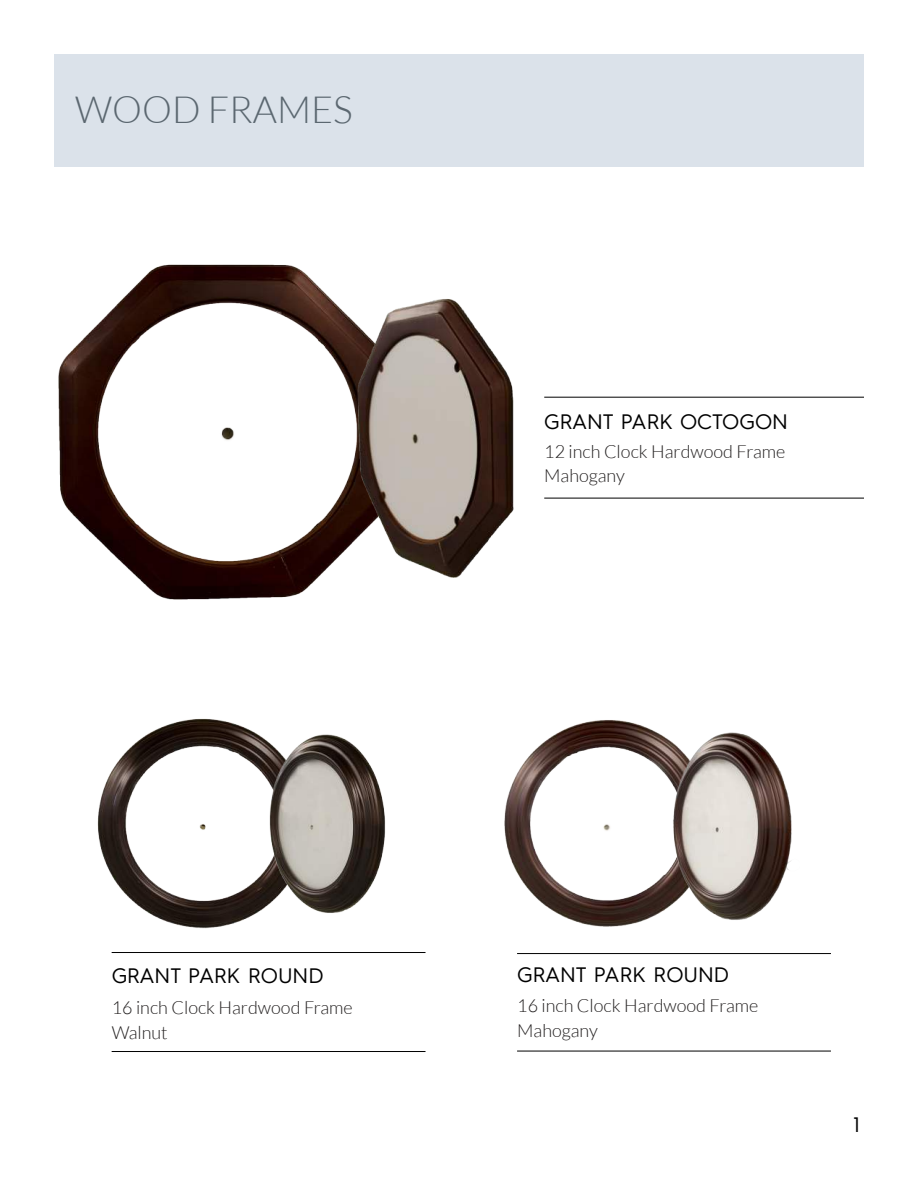
<style>
.page{position:relative;width:918px;height:1188px;background:#fff}
.page>*{position:absolute;margin:0;border:0;box-sizing:border-box;transform-origin:0 0}
.t1{font:300 37.5px "Lato";color:#5b6770}
.t2{font:21px "Hurme Geometric Sans 4";color:#000}
.t3{font:300 18px/24.8px "Lato";color:#221f1f}
</style>
<div class="page">
<img style="left:58px;top:265px;width:285px;height:335px">
<img style="left:343px;top:299px;width:171px;height:278px">
<hr style="left:544px;top:397px;width:320px;height:1px;background:#000">
<hr style="left:544px;top:498px;width:320px;height:1px;background:#000">
<div style="left:54px;top:54px;width:810px;height:112px;background:#dbe2ea"></div>
<img style="left:97px;top:718px;width:164px;height:211px">
<img style="left:261px;top:734px;width:124px;height:179px">
<hr style="left:112px;top:952px;width:314px;height:1px;background:#000">
<hr style="left:112px;top:1051px;width:314px;height:1px;background:#000">
<img style="left:504px;top:720px;width:162px;height:207px">
<img style="left:666px;top:732px;width:126px;height:188px">
<hr style="left:517px;top:953px;width:314px;height:1px;background:#000">
<hr style="left:517px;top:1051px;width:314px;height:1px;background:#000">
<h1 class="t1" style="left:75px;top:94px;width:279px">WOOD FRAMES</h1>
<p class="t2" style="left:544px;top:410px;width:245px">GRANT PARK OCTOGON</p>
<p class="t3" style="left:544px;top:440px;width:243px;line-height:24px">12 inch Clock Hardwood Frame<br>Mahogany</p>
<p class="t2" style="left:112px;top:964px;width:213px">GRANT PARK ROUND</p>
<p class="t3" style="left:112px;top:996px;width:243px">16 inch Clock Hardwood Frame<br>Walnut</p>
<p class="t2" style="left:517px;top:962px;width:213px">GRANT PARK ROUND</p>
<p class="t3" style="left:517px;top:995px;width:243px">16 inch Clock Hardwood Frame<br>Mahogany</p>
<p class="t2" style="left:853px;top:1113px;width:8px">1</p>
</div>
